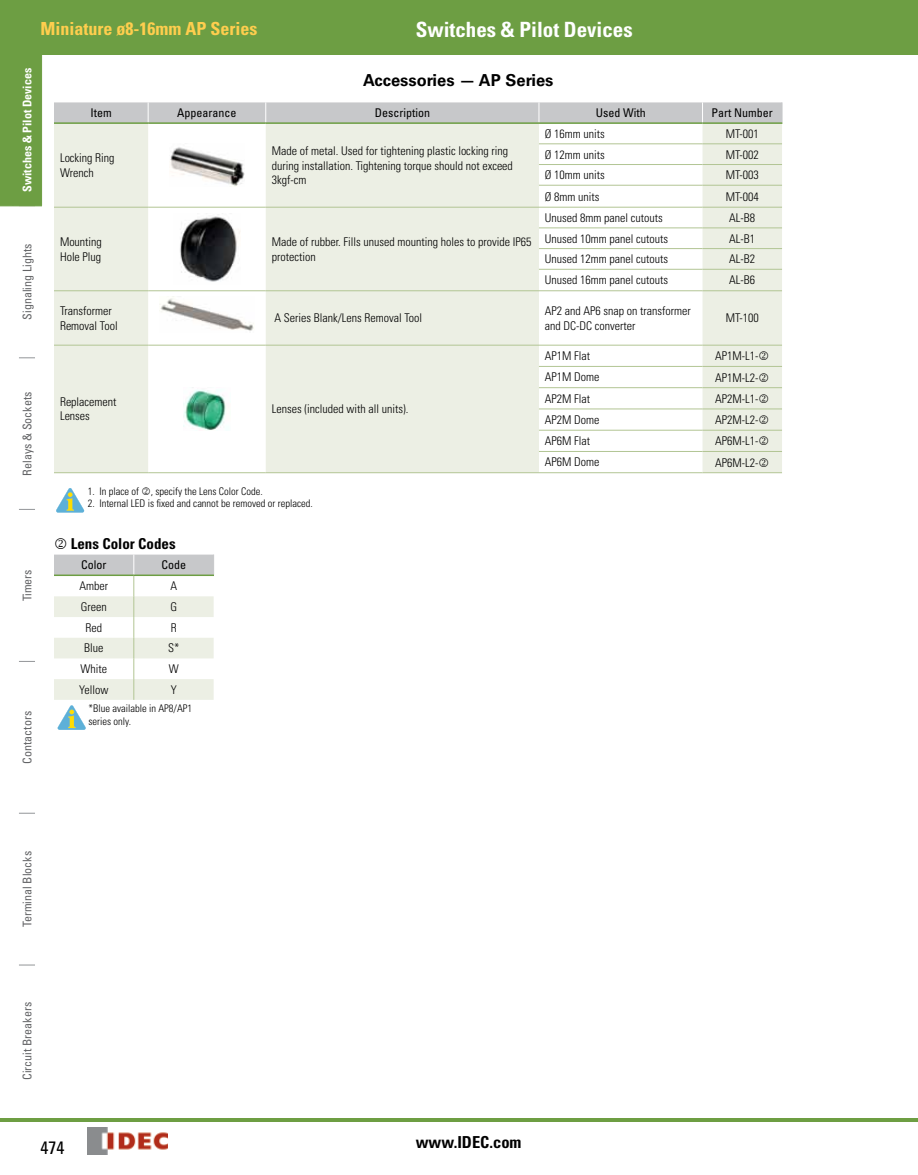
<style>
.page{position:relative;width:918px;height:1175px;background:#fff}
.page>*{position:absolute;margin:0;border:0;box-sizing:border-box;transform-origin:0 0}
.t1{font:700 condensed 21px "Univers LT Std";color:#fff}
.t2{font:700 condensed 18px "Univers LT Std";color:#ffce4e}
.t3{font:condensed 18px "Univers LT Std";color:#000}
.t4{font:700 16.5px "Univers LT Std";color:#000}
.t5{font:700 condensed 16.5px "Univers LT Std";color:#000}
.t6{font:700 condensed 15px "Univers LT Std";color:#000}
.t7{font:300 condensed 12px/14.4px "Univers LT Std";color:#000}
.t8{font:condensed 12px "Univers LT Std";color:#636466}
.t9{font:condensed 12px "Univers LT Std";color:#000}
.t10{font:700 condensed 12px "Univers LT Std";color:#fff}
.t11{font:300 condensed 10.5px/12.6px "Univers LT Std";color:#000}
</style>
<div class="page">
<svg style="left:19px;top:357px;width:16px;height:1px"></svg>
<svg style="left:19px;top:509px;width:16px;height:1px"></svg>
<svg style="left:19px;top:661px;width:16px;height:1px"></svg>
<svg style="left:19px;top:813px;width:16px;height:1px"></svg>
<svg style="left:19px;top:964px;width:16px;height:1px"></svg>
<img style="left:88px;top:1127px;width:80px;height:27px">
<div style="left:0;top:54px;width:42px;height:153px;background:#6d9e43"></div>
<hr style="left:13px;top:54px;width:1px;height:152px;background:#6d9e43">
<hr style="left:41px;top:54px;width:1px;height:152px;background:#6d9e43">
<svg style="left:883px;top:54px;width:16px;height:1px"></svg>
<div style="left:0;top:0;width:918px;height:54px;background:#6d9e43"></div>
<hr style="left:0;top:1118px;width:918px;height:3px;background:#6d9e43">
<svg style="left:54px;top:124px;width:728px;height:348px;fill:#ecefe4"></svg>
<hr style="left:539px;top:143px;width:164px;height:1px;background:#b2c594">
<hr style="left:703px;top:143px;width:79px;height:1px;background:#b2c594">
<hr style="left:539px;top:164px;width:164px;height:1px;background:#b2c594">
<hr style="left:703px;top:164px;width:79px;height:1px;background:#b2c594">
<hr style="left:539px;top:185px;width:164px;height:1px;background:#b2c594">
<hr style="left:703px;top:185px;width:79px;height:1px;background:#b2c594">
<hr style="left:54px;top:207px;width:94px;height:1px;background:#b2c594">
<hr style="left:148px;top:207px;width:118px;height:1px;background:#b2c594">
<hr style="left:266px;top:207px;width:273px;height:1px;background:#b2c594">
<hr style="left:539px;top:207px;width:164px;height:1px;background:#b2c594">
<hr style="left:539px;top:227px;width:164px;height:1px;background:#b2c594">
<hr style="left:703px;top:207px;width:79px;height:1px;background:#b2c594">
<hr style="left:703px;top:227px;width:79px;height:1px;background:#b2c594">
<hr style="left:539px;top:248px;width:164px;height:1px;background:#b2c594">
<hr style="left:703px;top:248px;width:79px;height:1px;background:#b2c594">
<hr style="left:539px;top:269px;width:164px;height:1px;background:#b2c594">
<hr style="left:703px;top:269px;width:79px;height:1px;background:#b2c594">
<hr style="left:54px;top:290px;width:94px;height:1px;background:#b2c594">
<hr style="left:148px;top:290px;width:118px;height:1px;background:#b2c594">
<hr style="left:266px;top:290px;width:273px;height:1px;background:#b2c594">
<hr style="left:539px;top:290px;width:164px;height:1px;background:#b2c594">
<hr style="left:703px;top:290px;width:79px;height:1px;background:#b2c594">
<hr style="left:54px;top:345px;width:94px;height:1px;background:#b2c594">
<hr style="left:148px;top:345px;width:118px;height:1px;background:#b2c594">
<hr style="left:266px;top:345px;width:273px;height:1px;background:#b2c594">
<hr style="left:539px;top:345px;width:164px;height:1px;background:#b2c594">
<hr style="left:539px;top:366px;width:164px;height:1px;background:#b2c594">
<hr style="left:539px;top:387px;width:164px;height:1px;background:#b2c594">
<hr style="left:539px;top:408px;width:164px;height:1px;background:#b2c594">
<hr style="left:703px;top:345px;width:79px;height:1px;background:#b2c594">
<hr style="left:703px;top:366px;width:79px;height:1px;background:#b2c594">
<hr style="left:703px;top:387px;width:79px;height:1px;background:#b2c594">
<hr style="left:703px;top:408px;width:79px;height:1px;background:#b2c594">
<hr style="left:539px;top:430px;width:164px;height:1px;background:#b2c594">
<hr style="left:703px;top:430px;width:79px;height:1px;background:#b2c594">
<hr style="left:539px;top:451px;width:164px;height:1px;background:#b2c594">
<hr style="left:703px;top:451px;width:79px;height:1px;background:#b2c594">
<hr style="left:54px;top:472px;width:94px;height:1px;background:#b2c594">
<hr style="left:148px;top:472px;width:118px;height:1px;background:#b2c594">
<hr style="left:266px;top:472px;width:273px;height:1px;background:#b2c594">
<hr style="left:539px;top:472px;width:164px;height:1px;background:#b2c594">
<hr style="left:703px;top:472px;width:79px;height:1px;background:#b2c594">
<hr style="left:703px;top:122px;width:79px;height:2px;background:#6d9e43">
<div style="left:54px;top:102px;width:729px;height:21px;background:#c7c8ca"></div>
<hr style="left:54px;top:122px;width:94px;height:2px;background:#6d9e43">
<hr style="left:148px;top:122px;width:118px;height:2px;background:#6d9e43">
<hr style="left:266px;top:122px;width:273px;height:2px;background:#6d9e43">
<hr style="left:539px;top:122px;width:164px;height:2px;background:#6d9e43">
<img style="left:169px;top:144px;width:76px;height:42px">
<img style="left:173px;top:213px;width:68px;height:72px">
<img style="left:160px;top:297px;width:94px;height:36px">
<img style="left:183px;top:387px;width:47px;height:43px">
<svg style="left:56px;top:488px;width:28px;height:24px"></svg>
<svg style="left:54px;top:554px;width:160px;height:176px"></svg>
<svg style="left:760px;top:351px;width:8px;height:9px"></svg>
<svg style="left:760px;top:373px;width:8px;height:9px"></svg>
<svg style="left:760px;top:394px;width:8px;height:9px"></svg>
<svg style="left:760px;top:415px;width:8px;height:9px"></svg>
<svg style="left:760px;top:436px;width:8px;height:9px"></svg>
<svg style="left:760px;top:458px;width:8px;height:9px"></svg>
<h2 class="t2" style="left:40px;top:18px;width:218px">Miniature ø8-16mm AP Series</h2>
<h1 class="t1" style="left:416px;top:17px;width:219px">Switches &amp; Pilot Devices</h1>
<p class="t10" style="left:20px;top:192px;width:126px;rotate:-90deg">Switches &amp; Pilot Devices</p>
<h3 class="t4" style="left:363px;top:70px;width:192px">Accessories — AP Series</h3>
<p class="t9" style="left:90px;top:105px;width:23px">Item</p>
<p class="t9" style="left:177px;top:105px;width:61px">Appearance</p>
<p class="t9" style="left:375px;top:105px;width:57px">Description</p>
<p class="t9" style="left:596px;top:105px;width:51px">Used With</p>
<p class="t9" style="left:712px;top:105px;width:63px">Part Number</p>
<p class="t7" style="left:60px;top:151px;width:56px">Locking Ring<br>Wrench</p>
<p class="t7" style="left:272px;top:144px;width:243px">Made of metal. Used for tightening plastic locking ring during installation. Tightening torque should not exceed<br>3kgf-cm</p>
<p class="t7" style="left:545px;top:126px;width:61px">Ø 16mm units</p>
<p class="t7" style="left:726px;top:126px;width:35px">MT-001</p>
<p class="t7" style="left:545px;top:147px;width:61px">Ø 12mm units</p>
<p class="t7" style="left:726px;top:147px;width:35px">MT-002</p>
<p class="t7" style="left:545px;top:168px;width:61px">Ø 10mm units</p>
<p class="t7" style="left:726px;top:168px;width:35px">MT-003</p>
<p class="t7" style="left:545px;top:189px;width:56px">Ø 8mm units</p>
<p class="t7" style="left:726px;top:189px;width:35px">MT-004</p>
<p class="t8" style="left:20px;top:320px;width:77px;rotate:-90deg">Signaling Lights</p>
<p class="t8" style="left:20px;top:475px;width:85px;rotate:-90deg">Relays &amp; Sockets</p>
<p class="t8" style="left:20px;top:601px;width:33px;rotate:-90deg">Timers</p>
<p class="t8" style="left:20px;top:763px;width:54px;rotate:-90deg">Contactors</p>
<p class="t7" style="left:60px;top:235px;width:43px">Mounting<br>Hole Plug</p>
<p class="t7" style="left:272px;top:235px;width:261px">Made of rubber. Fills unused mounting holes to provide IP65 protection</p>
<p class="t7" style="left:545px;top:210px;width:119px">Unused 8mm panel cutouts</p>
<p class="t7" style="left:729px;top:210px;width:28px">AL-B8</p>
<p class="t7" style="left:545px;top:231px;width:125px">Unused 10mm panel cutouts</p>
<p class="t7" style="left:729px;top:231px;width:28px">AL-B1</p>
<p class="t7" style="left:545px;top:252px;width:125px">Unused 12mm panel cutouts</p>
<p class="t7" style="left:729px;top:252px;width:28px">AL-B2</p>
<p class="t7" style="left:545px;top:273px;width:125px">Unused 16mm panel cutouts</p>
<p class="t7" style="left:729px;top:273px;width:28px">AL-B6</p>
<p class="t7" style="left:60px;top:304px;width:59px">Transformer<br>Removal Tool</p>
<p class="t7" style="left:274px;top:311px;width:149px">A Series Blank/Lens Removal Tool</p>
<p class="t7" style="left:545px;top:304px;width:147px">AP2 and AP6 snap on transformer and DC-DC converter</p>
<p class="t7" style="left:726px;top:311px;width:35px">MT-100</p>
<p class="t7" style="left:60px;top:395px;width:58px">Replacement<br>Lenses</p>
<p class="t7" style="left:272px;top:402px;width:138px">Lenses (included with all units).</p>
<p class="t11" style="left:88px;top:484px;width:176px">1. In place of , specify the Lens Color Code.</p>
<p class="t11" style="left:88px;top:497px;width:227px">2. Internal LED is fixed and cannot be removed or replaced.</p>
<p class="t6" style="left:71px;top:534px;width:106px">Lens Color Codes</p>
<p class="t9" style="left:81px;top:557px;width:27px">Color</p>
<p class="t9" style="left:161px;top:557px;width:26px">Code</p>
<p class="t7" style="left:80px;top:579px;width:30px">Amber</p>
<p class="t7" style="left:170px;top:579px;width:8px">A</p>
<p class="t7" style="left:81px;top:599px;width:27px">Green</p>
<p class="t7" style="left:170px;top:599px;width:8px">G</p>
<p class="t7" style="left:86px;top:620px;width:18px">Red</p>
<p class="t7" style="left:171px;top:620px;width:7px">R</p>
<p class="t7" style="left:84px;top:641px;width:21px">Blue</p>
<p class="t7" style="left:168px;top:641px;width:13px">S*</p>
<p class="t7" style="left:81px;top:661px;width:28px">White</p>
<p class="t7" style="left:169px;top:661px;width:11px">W</p>
<p class="t7" style="left:79px;top:682px;width:31px">Yellow</p>
<p class="t7" style="left:171px;top:682px;width:7px">Y</p>
<p class="t11" style="left:89px;top:702px;width:105px">*Blue available in AP8/AP1 series only.</p>
<p class="t7" style="left:545px;top:349px;width:47px">AP1M Flat</p>
<p class="t7" style="left:715px;top:349px;width:45px">AP1M-L1-</p>
<p class="t7" style="left:545px;top:370px;width:56px">AP1M Dome</p>
<p class="t7" style="left:715px;top:370px;width:45px">AP1M-L2-</p>
<p class="t7" style="left:545px;top:391px;width:47px">AP2M Flat</p>
<p class="t7" style="left:715px;top:391px;width:45px">AP2M-L1-</p>
<p class="t7" style="left:545px;top:412px;width:56px">AP2M Dome</p>
<p class="t7" style="left:715px;top:413px;width:45px">AP2M-L2-</p>
<p class="t7" style="left:545px;top:434px;width:47px">AP6M Flat</p>
<p class="t7" style="left:715px;top:434px;width:45px">AP6M-L1-</p>
<p class="t7" style="left:545px;top:455px;width:56px">AP6M Dome</p>
<p class="t7" style="left:715px;top:455px;width:45px">AP6M-L2-</p>
<p class="t8" style="left:20px;top:927px;width:78px;rotate:-90deg">Terminal Blocks</p>
<p class="t8" style="left:20px;top:1080px;width:79px;rotate:-90deg">Circuit Breakers</p>
<h2 class="t3" style="left:40px;top:1136px;width:25px">474</h2>
<h3 class="t5" style="left:416px;top:1131px;width:107px">www.IDEC.com</h3>
</div>
